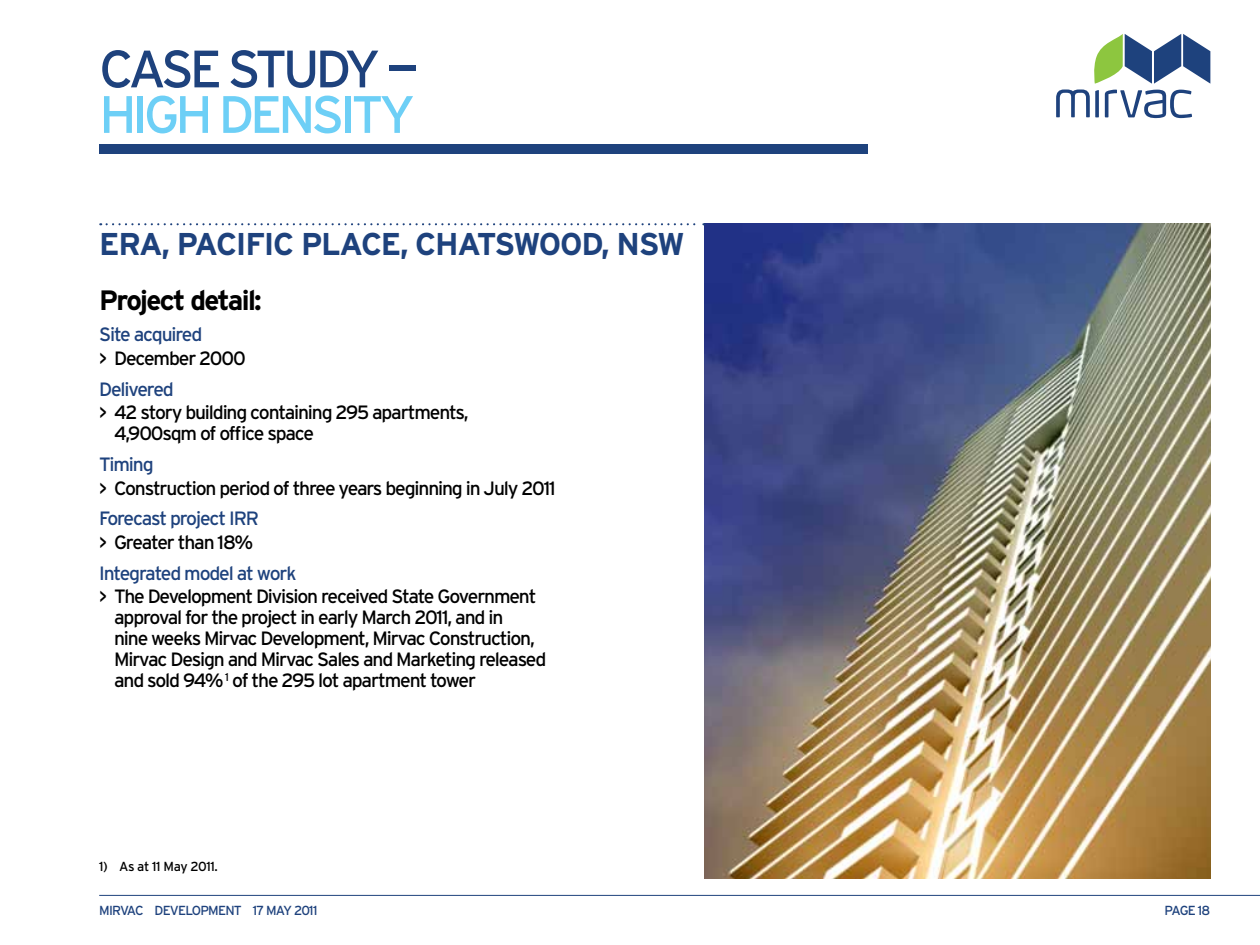
<style>
.page{position:relative;width:1260px;height:945px;background:#fff}
.page>*{position:absolute;margin:0;border:0;box-sizing:border-box;transform-origin:0 0}
.t1{font:52.5px "Interstate";letter-spacing:-.08em;color:#6dcff6}
.t2{font:52.5px "Interstate";color:#1e427d}
.t3{font:700 31.5px "Interstate";letter-spacing:-.04em;color:#1e427d}
.t4{font:700 28px "Interstate";color:#000}
.t5{font:19.25px/21px "Interstate";letter-spacing:-.06em;color:#000}
.t6{font:19.25px "Interstate";letter-spacing:-.06em;color:#1e427d}
.t7{font:13.12px "Interstate";letter-spacing:-.06em;color:#1e427d}
.t8{font:13.12px "Interstate";letter-spacing:-.03em;color:#000}
</style>
<div class="page">
<svg style="left:1094px;top:34px;width:116px;height:50px"></svg>
<svg style="left:1105px;top:90px;width:87px;height:28px"></svg>
<svg style="left:1056px;top:90px;width:43px;height:27px"></svg>
<hr style="left:99px;top:895px;width:1161px;height:1px;background:#1e427d">
<div style="left:99px;top:144px;width:769px;height:10px;background:#1e427d"></div>
<img style="left:704px;top:223px;width:506px;height:655px">
<svg style="left:107px;top:223px;width:597px;height:2px"></svg>
<h1 class="t2" style="left:99px;top:39px;width:321px">Case Stu dy —</h1>
<h1 class="t1" style="left:99px;top:85px;width:318px">H igh density</h1>
<h2 class="t3" style="left:99px;top:226px;width:540px">ERA, PACIFIC PLACE, CHATSWOOD, NSW</h2>
<h3 class="t4" style="left:99px;top:285px;width:164px">PROJECT DETAIL:</h3>
<p class="t6" style="left:99px;top:324px;width:105px">Site acquired</p>
<p class="t5" style="left:99px;top:347px;width:148px">&gt; December 2000</p>
<p class="t6" style="left:99px;top:378px;width:76px">Delivered</p>
<p class="t5" style="left:114px;top:402px;width:356px;text-indent:-15px">&gt; 42 story building containing 295 apartments,<br>4,900sqm of office space</p>
<p class="t6" style="left:99px;top:453px;width:56px">Timing</p>
<p class="t5" style="left:99px;top:477px;width:458px">&gt; Construction period of three years beginning in July 2011</p>
<p class="t6" style="left:99px;top:508px;width:140px">Forecast project IRR</p>
<p class="t5" style="left:99px;top:532px;width:156px">&gt; Greater than 18%</p>
<p class="t6" style="left:99px;top:562px;width:199px">I ntegrated model at work</p>
<p class="t5" style="left:114px;top:586px;width:434px;text-indent:-15px">&gt; The Development Division received State Government approval for the project in early March 2011, and in<br>nine weeks Mirvac Development, Mirvac Construction, Mirvac Design and Mirvac Sales and Marketing released and sold 94% <sup>1</sup> of the 295 lot apartment tower</p>
<p class="t8" style="left:99px;top:859px;width:120px">1) As at 11 May 2011.</p>
<p class="t7" style="left:99px;top:903px;width:35px">MIRVAC</p>
<p class="t7" style="left:155px;top:903px;width:164px">developm ent 17 May 2011</p>
<p class="t7" style="left:1165px;top:903px;width:47px">page 18</p>
</div>
